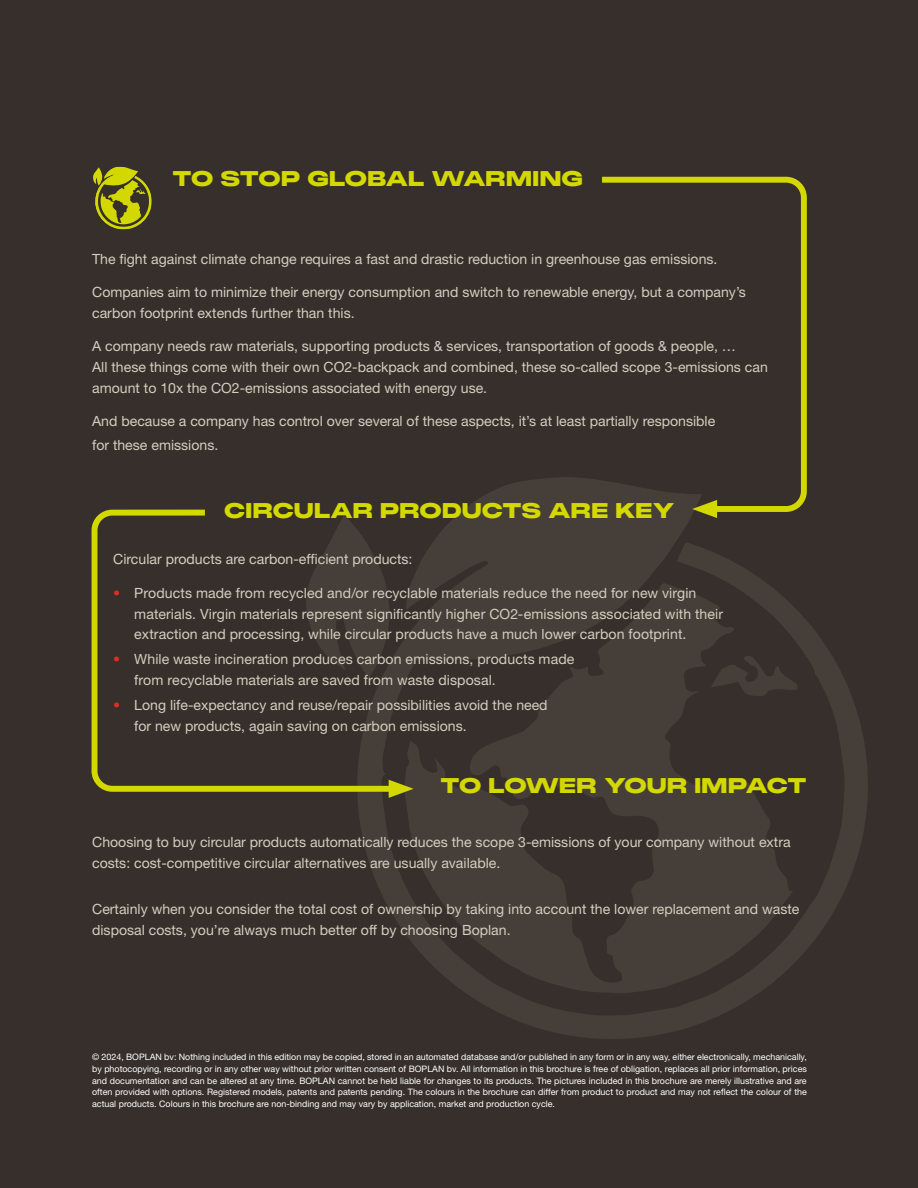
<style>
.page{position:relative;width:918px;height:1188px;background:#362f2b}
.page>*{position:absolute;margin:0;border:0;box-sizing:border-box;transform-origin:0 0}
.t1{font:900 20.85px "PP Monument Extended";letter-spacing:-.04em;color:#d3d800}
.t2{font:14.1px/20.9px "Helvetica Neue LT Pro";color:#d3cebf}
.t3{font:8.85px/11.9px "Helvetica Neue LT Pro";color:#fff;text-align:justify}
.s1{color:#e12c1d}
</style>
<div class="page">
<svg style="left:444px;top:477px;width:274px;height:52px;fill:#453e39"></svg>
<svg style="left:358px;top:529px;width:510px;height:510px;fill:#453e39"></svg>
<svg style="left:93px;top:167px;width:59px;height:62px"></svg>
<svg style="left:596px;top:176px;width:211px;height:339px"></svg>
<svg style="left:692px;top:500px;width:25px;height:18px"></svg>
<svg style="left:91px;top:509px;width:314px;height:286px"></svg>
<svg style="left:389px;top:780px;width:25px;height:18px"></svg>
<h1 class="t1" style="left:172px;top:163px;width:412px">TO STOP GLOBAL WARMING</h1>
<p class="t2" style="left:92px;top:248px;width:627px">The fight against climate change requires a fast and drastic reduction in greenhouse gas emissions.</p>
<p class="t2" style="left:92px;top:281px;width:655px">Companies aim to minimize their energy consumption and switch to renewable energy, but a company’s carbon footprint extends further than this.</p>
<p class="t2" style="left:92px;top:335px;width:677px">A company needs raw materials, supporting products &amp; services, transportation of goods &amp; people, …<br>All these things come with their own CO2-backpack and combined, these so-called scope 3-emissions can amount to 10x the CO2-emissions associated with energy use.</p>
<p class="t2" style="left:92px;top:409px;width:625px;line-height:23.7px">And because a company has control over several of these aspects, it’s at least partially responsible for these emissions.</p>
<h1 class="t1" style="left:224px;top:496px;width:453px">CIRCULAR PRODUCTS ARE KEY</h1>
<p class="t2" style="left:113px;top:549px;width:301px">Circular products are carbon-efficient products:</p>
<p class="t2" style="left:134px;top:582px;width:590px;text-indent:-21px"><span class="s1">•</span> Products made from recycled and/or recyclable materials reduce the need for new virgin materials. Virgin materials represent significantly higher CO2-emissions associated with their extraction and processing, while circular products have a much lower carbon footprint.</p>
<p class="t2" style="left:134px;top:649px;width:442px;text-indent:-21px"><span class="s1">•</span> While waste incineration produces carbon emissions, products made from recyclable materials are saved from waste disposal.</p>
<p class="t2" style="left:134px;top:694px;width:415px;text-indent:-21px"><span class="s1">•</span> Long life-expectancy and reuse/repair possibilities avoid the need for new products, again saving on carbon emissions.</p>
<h1 class="t1" style="left:440px;top:770px;width:368px">TO LOWER YOUR IMPACT</h1>
<p class="t2" style="left:92px;top:831px;width:700px">Choosing to buy circular products automatically reduces the scope 3-emissions of your company without extra costs: cost-competitive circular alternatives are usually available.</p>
<p class="t2" style="left:92px;top:898px;width:709px">Certainly when you consider the total cost of ownership by taking into account the lower replacement and waste disposal costs, you’re always much better off by choosing Boplan.</p>
<p class="t3" style="left:92px;top:1050px;width:716px">© 2024, BOPLAN bv: Nothing included in this edition may be copied, stored in an automated database and/or published in any form or in any way, either electronically, mechanically, by photocopying, recording or in any other way without prior written consent of BOPLAN bv. All information in this brochure is free of obligation, replaces all prior information, prices and documentation and can be altered at any time. BOPLAN cannot be held liable for changes to its products. The pictures included in this brochure are merely illustrative and are often provided with options. Registered models, patents and patents pending. The colours in the brochure can differ from product to product and may not reflect the colour of the actual products. Colours in this brochure are non-binding and may vary by application, market and production cycle.</p>
</div>
